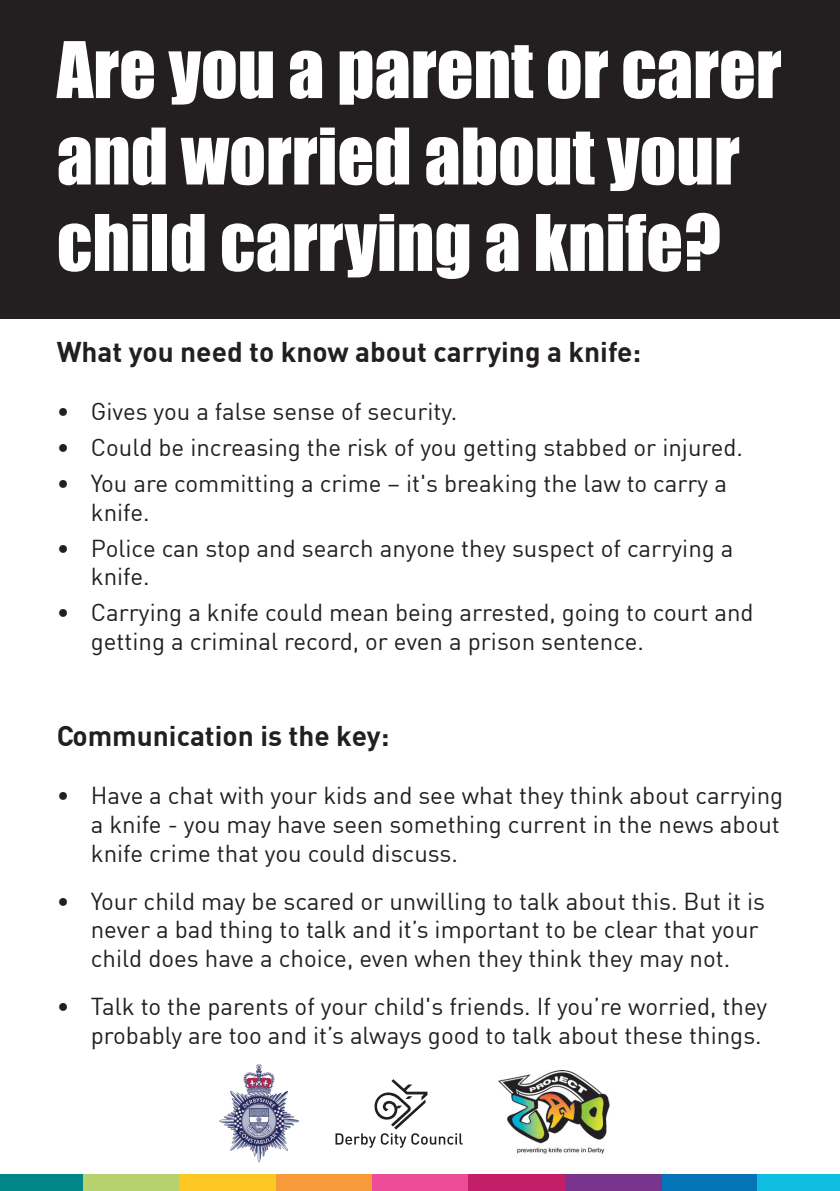
<style>
.page{position:relative;width:840px;height:1191px;background:#fff}
.page>*{position:absolute;margin:0;border:0;box-sizing:border-box;transform-origin:0 0}
.t1{font:72px/86.4px "Impact";color:#fff}
.t2{font:700 28px "DIN";color:#231f20}
.t3{font:24px/28.8px "DIN";color:#231f20}
</style>
<div class="page">
<div style="left:0;top:0;width:839px;height:318px;background:#231f20"></div>
<div style="left:83px;top:1174px;width:96px;height:17px;background:#b6d26e"></div>
<div style="left:275px;top:1174px;width:97px;height:17px;background:#f79b3a"></div>
<div style="left:661px;top:1174px;width:96px;height:17px;background:#0574b7"></div>
<div style="left:372px;top:1174px;width:96px;height:17px;background:#ed4d98"></div>
<div style="left:468px;top:1174px;width:97px;height:17px;background:#c41e69"></div>
<div style="left:564px;top:1174px;width:97px;height:17px;background:#79348d"></div>
<div style="left:179px;top:1174px;width:96px;height:17px;background:#fdc724"></div>
<div style="left:0;top:1174px;width:83px;height:17px;background:#028789"></div>
<div style="left:757px;top:1174px;width:82px;height:17px;background:#0fbde1"></div>
<svg style="left:335px;top:1079px;width:127px;height:68px"></svg>
<img style="left:219px;top:1064px;width:41px;height:79px">
<img style="left:498px;top:1070px;width:112px;height:84px">
<h1 class="t1" style="left:57px;top:30px;width:726px">Are you a parent or carer and worried about your child carrying a knife?</h1>
<p class="t2" style="left:57px;top:342px;width:585px">What you need to know about carrying a knife:</p>
<p class="t3" style="left:57px;top:398px;width:402px">• Gives you a false sense of security.</p>
<p class="t3" style="left:57px;top:434px;width:687px">• Could be increasing the risk of you getting stabbed or injured.</p>
<p class="t3" style="left:91px;top:470px;width:637px;text-indent:-34px">• You are committing a crime – it's breaking the law to carry a knife.</p>
<p class="t3" style="left:91px;top:535px;width:643px;text-indent:-34px">• Police can stop and search anyone they suspect of carrying a knife.</p>
<p class="t3" style="left:91px;top:600px;width:664px;text-indent:-34px">• Carrying a knife could mean being arrested, going to court and getting a criminal record, or even a prison sentence.</p>
<p class="t2" style="left:57px;top:726px;width:334px">Communication is the key:</p>
<p class="t3" style="left:91px;top:782px;width:693px;text-indent:-34px">• Have a chat with your kids and see what they think about carrying a knife - you may have seen something current in the news about knife crime that you could discuss.</p>
<p class="t3" style="left:91px;top:888px;width:675px;text-indent:-34px">• Your child may be scared or unwilling to talk about this. But it is never a bad thing to talk and it’s important to be clear that your child does have a choice, even when they think they may not.</p>
<p class="t3" style="left:57px;top:994px;width:711px;text-align:right">• Talk to the parents of your child's friends. If you’re worried, they probably are too and it’s always good to talk about these things.</p>
</div>
